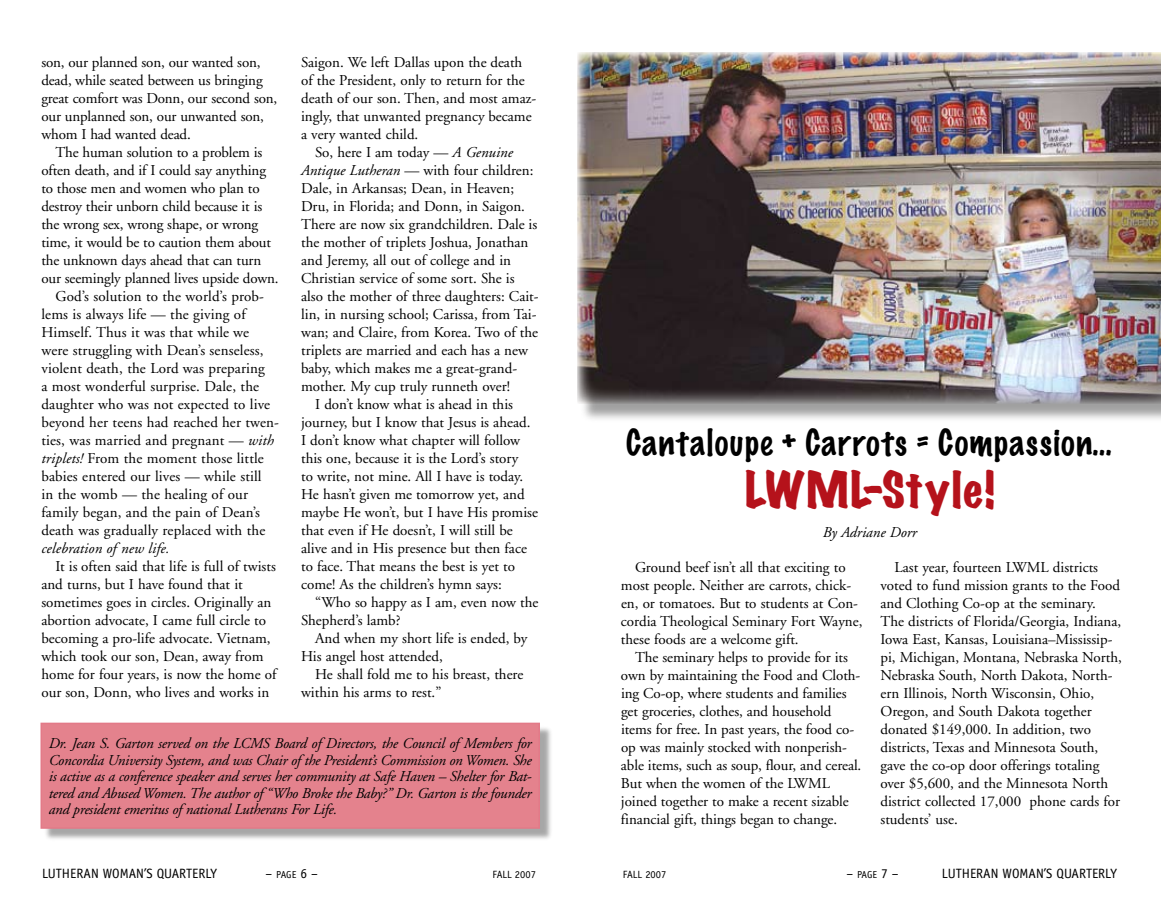
<style>
.page{position:relative;width:1161px;height:905px;background:#fff}
.page>*{position:absolute;margin:0;border:0;box-sizing:border-box;transform-origin:0 0}
.t1{font:expanded 45px "Marker Felt";letter-spacing:.035em;color:#b5121b}
.t2{font:100 33px "Marker Felt";letter-spacing:.04em;color:#000}
.t3{font:15px/18px "Adobe Garamond";color:#000}
.t4{font:italic 15px/16.5px "Adobe Garamond";letter-spacing:-.015em;color:#000;text-align:justify}
.t5{font:italic 15px "Adobe Garamond";letter-spacing:.01em;color:#000}
.t6{font:13.5px "Officina Sans";color:#000}
.t7{font:10.5px "Officina Sans";color:#000}
.t8{font:10.2px "Officina Sans";letter-spacing:-.02em;color:#000}
.s1{font-style:italic}
.s2{font-size:13.5px}
</style>
<div class="page">
<div style="left:579px;top:54px;width:582px;height:369px;background:#000;opacity:.38"></div>
<img style="left:578px;top:52px;width:583px;height:351px">
<div style="left:43px;top:725px;width:510px;height:116px;background:#000;opacity:.35"></div>
<div style="left:41px;top:723px;width:498px;height:105px;background:#e4828d"></div>
<div style="left:40px;top:722px;width:500px;height:106px;border:2px solid #e37a88"></div>
<p class="t3" style="left:41px;top:53px;width:238px">son, our planned son, our wanted son, dead, while seated between us bringing great comfort was Donn, our second son, our unplanned son, our unwanted son, whom I had wanted dead.</p>
<p class="t3" style="left:55px;top:143px;width:209px">The human solution to a problem is</p>
<p class="t3" style="left:41px;top:161px;width:226px">often death, and if I could say anything</p>
<p class="t3" style="left:41px;top:179px;width:220px">to those men and women who plan to</p>
<p class="t3" style="left:41px;top:197px;width:222px">destroy their unborn child because it is</p>
<p class="t3" style="left:41px;top:215px;width:218px">the wrong sex, wrong shape, or wrong</p>
<p class="t3" style="left:41px;top:233px;width:231px">time, it would be to caution them about</p>
<p class="t3" style="left:41px;top:251px;width:221px">the unknown days ahead that can turn</p>
<p class="t3" style="left:41px;top:269px;width:239px">our seemingly planned lives upside down.</p>
<p class="t3" style="left:55px;top:287px;width:210px">God’s solution to the world’s prob-</p>
<p class="t3" style="left:41px;top:305px;width:206px">lems is always life — the giving of</p>
<p class="t3" style="left:41px;top:323px;width:209px">Himself. Thus it was that while we</p>
<p class="t3" style="left:41px;top:341px;width:224px">were struggling with Dean’s senseless,</p>
<p class="t3" style="left:41px;top:359px;width:225px">violent death, the Lord was preparing</p>
<p class="t3" style="left:41px;top:377px;width:219px">a most wonderful surprise. Dale, the</p>
<p class="t3" style="left:41px;top:395px;width:230px">daughter who was not expected to live</p>
<p class="t3" style="left:41px;top:413px;width:239px">beyond her teens had reached her twen-</p>
<p class="t3" style="left:41px;top:431px;width:234px">ties, was married and pregnant — <span class="s1">with</span></p>
<p class="t3" style="left:41px;top:449px;width:224px"><span class="s1">triplets!</span> From the moment those little</p>
<p class="t3" style="left:41px;top:467px;width:222px">babies entered our lives — while still</p>
<p class="t3" style="left:41px;top:485px;width:208px">in the womb — the healing of our</p>
<p class="t3" style="left:41px;top:503px;width:220px">family began, and the pain of Dean’s</p>
<p class="t3" style="left:41px;top:521px;width:225px">death was gradually replaced with the</p>
<p class="t5" style="left:41px;top:540px;width:130px">celebration of new life.</p>
<p class="t3" style="left:41px;top:557px;width:236px;text-indent:14px">It is often said that life is full of twists and turns, but I have found that it sometimes goes in circles. Originally an abortion advocate, I came full circle to becoming a pro-life advocate. Vietnam, which took our son, Dean, away from home for four years, is now the home of our son, Donn, who lives and works in</p>
<p class="t3" style="left:301px;top:53px;width:223px">Saigon. We left Dallas upon the death</p>
<p class="t3" style="left:301px;top:71px;width:225px">of the President, only to return for the</p>
<p class="t3" style="left:301px;top:89px;width:237px">death of our son. Then, and most amaz-</p>
<p class="t3" style="left:301px;top:107px;width:232px">ingly, that unwanted pregnancy became</p>
<p class="t3" style="left:301px;top:125px;width:119px">a very wanted child.</p>
<p class="t3" style="left:315px;top:143px;width:199px">So, here I am today — <span class="s1">A Genuine</span></p>
<p class="t3" style="left:301px;top:161px;width:234px"><span class="s1">Antique Lutheran</span> — with four children:</p>
<p class="t3" style="left:301px;top:179px;width:215px">Dale, in Arkansas; Dean, in Heaven;</p>
<p class="t3" style="left:301px;top:197px;width:225px">Dru, in Florida; and Donn, in Saigon.</p>
<p class="t3" style="left:301px;top:215px;width:238px">There are now six grandchildren. Dale is</p>
<p class="t3" style="left:301px;top:233px;width:229px">the mother of triplets Joshua, Jonathan</p>
<p class="t3" style="left:301px;top:251px;width:211px">and Jeremy, all out of college and in</p>
<p class="t3" style="left:301px;top:269px;width:215px">Christian service of some sort. She is</p>
<p class="t3" style="left:301px;top:287px;width:239px">also the mother of three daughters: Cait-</p>
<p class="t3" style="left:301px;top:305px;width:237px">lin, in nursing school; Carissa, from Tai-</p>
<p class="t3" style="left:301px;top:323px;width:239px">wan; and Claire, from Korea. Two of the</p>
<p class="t3" style="left:301px;top:341px;width:228px">triplets are married and each has a new</p>
<p class="t3" style="left:301px;top:359px;width:218px">baby, which makes me a great-grand-</p>
<p class="t3" style="left:301px;top:377px;width:211px">mother. My cup truly runneth over!</p>
<p class="t3" style="left:315px;top:395px;width:199px">I don’t know what is ahead in this</p>
<p class="t3" style="left:301px;top:413px;width:231px">journey, but I know that Jesus is ahead.</p>
<p class="t3" style="left:301px;top:431px;width:221px">I don’t know what chapter will follow</p>
<p class="t3" style="left:301px;top:449px;width:219px">this one, because it is the Lord’s story</p>
<p class="t3" style="left:301px;top:467px;width:224px">to write, not mine. All I have is today.</p>
<p class="t3" style="left:301px;top:485px;width:225px">He hasn’t given me tomorrow yet, and</p>
<p class="t3" style="left:301px;top:503px;width:238px">maybe He won’t, but I have His promise</p>
<p class="t3" style="left:301px;top:521px;width:213px">that even if He doesn’t, I will still be</p>
<p class="t3" style="left:301px;top:539px;width:227px">alive and in His presence but then face</p>
<p class="t3" style="left:301px;top:557px;width:215px">to face. That means the best is yet to</p>
<p class="t3" style="left:301px;top:575px;width:202px">come! As the children’s hymn says:</p>
<p class="t3" style="left:315px;top:593px;width:225px">“Who so happy as I am, even now the</p>
<p class="t3" style="left:301px;top:611px;width:101px">Shepherd’s lamb?</p>
<p class="t3" style="left:315px;top:629px;width:214px">And when my short life is ended, by</p>
<p class="t3" style="left:301px;top:647px;width:143px">His angel host attended,</p>
<p class="t3" style="left:315px;top:665px;width:210px">He shall fold me to his breast, there</p>
<p class="t3" style="left:301px;top:683px;width:142px">within his arms to rest.”</p>
<p class="t4" style="left:49px;top:735px;width:485px">Dr. Jean S. Garton served on the LCMS Board of Directors, the Council of Members for Concordia University System, and was Chair of the President’s Commission on Women. She is active as a conference speaker and serves her community at Safe Haven – Shelter for Bat&shy;tered and Abused Women. The author of “Who Broke the Baby?” Dr. Garton is the founder and president emeritus of national Lutherans For Life.</p>
<h2 class="t2" style="left:626px;top:426px;width:487px">Cantaloupe + Carrots = Compassion…</h2>
<h1 class="t1" style="left:745px;top:466px;width:251px">LWML-Style!</h1>
<p class="t4" style="left:823px;top:524px;width:96px">By Adriane Dorr</p>
<p class="t3" style="left:621px;top:559px;width:243px;text-indent:14px">Ground beef isn’t all that exciting to most people. Neither are carrots, chick&shy;en, or tomatoes. But to students at Con&shy;cordia Theological Seminary Fort Wayne, these foods are a welcome gift.</p>
<p class="t3" style="left:621px;top:649px;width:242px;text-indent:14px">The seminary helps to provide for its own by maintaining the Food and Cloth&shy;ing Co-op, where students and families get groceries, clothes, and household items for free. In past years, the food co&shy;op was mainly stocked with nonperish&shy;able items, such as soup, flour, and cereal.<br>But when the women of the LWML joined together to make a recent sizable financial gift, things began to change.</p>
<p class="t3" style="left:880px;top:559px;width:243px;text-indent:14px">Last year, fourteen LWML districts voted to fund mission grants to the Food and Clothing Co-op at the seminary.<br>The districts of Florida/Georgia, Indiana, Iowa East, Kansas, Louisiana–Mississip&shy;pi, Michigan, Montana, Nebraska North, Nebraska South, North Dakota, North&shy;ern Illinois, North Wisconsin, Ohio, Oregon, and South Dakota together donated $149,000. In addition, two districts, Texas and Minnesota South, gave the co-op door offerings totaling over $5,600, and the Minnesota North district collected 17,000 phone cards for students’ use.</p>
<p class="t6" style="left:42px;top:865px;width:177px">LUTHERAN WOMAN’S QUARTERLY</p>
<p class="t8" style="left:266px;top:868px;width:54px"><span class="s2">–</span> PAGE <span class="s2">–</span></p>
<p class="t7" style="left:492px;top:867px;width:45px">FALL 2007</p>
<p class="t7" style="left:623px;top:868px;width:45px">FALL 2007</p>
<p class="t8" style="left:846px;top:868px;width:54px"><span class="s2">–</span> PAGE <span class="s2">–</span></p>
<p class="t6" style="left:942px;top:865px;width:177px">LUTHERAN WOMAN’S QUARTERLY</p>
</div>
